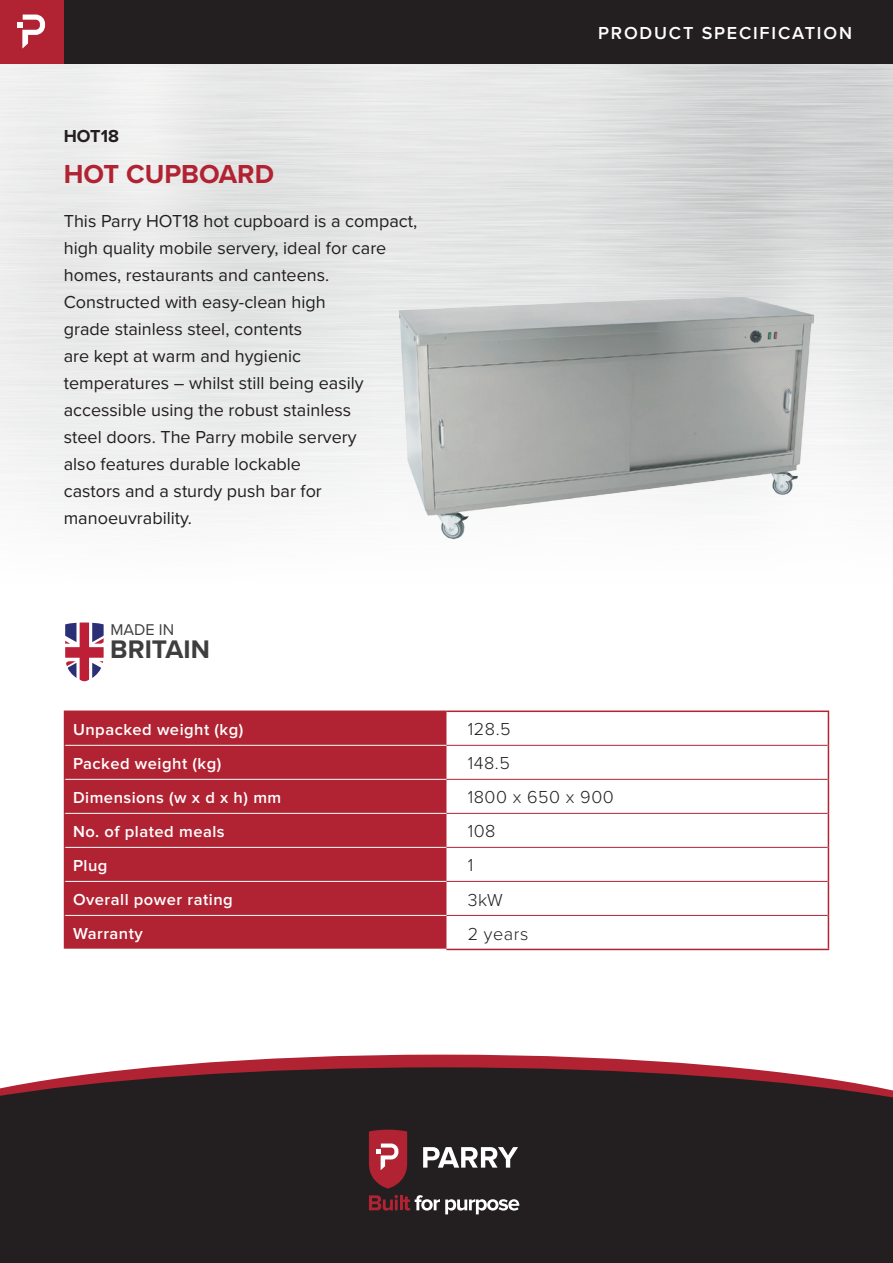
<style>
.page{position:relative;width:893px;height:1263px;background:#fff}
.page>*{position:absolute;margin:0;border:0;box-sizing:border-box;transform-origin:0 0}
.t1{font:700 27px "Proxima Nova";color:#b12332}
.t2{font:700 26.4px "Proxima Nova";color:#3e3e3f}
.t3{font:18px/27px "Proxima Nova";color:#231f20}
.t4{font:300 18px "Proxima Nova";letter-spacing:.03em;color:#231f20}
.t5{font:600 18px "Proxima Nova";letter-spacing:.1em;color:#fff}
.t6{font:700 18px "Proxima Nova";color:#231f20}
.t7{font:600 16.5px "Proxima Nova";letter-spacing:.03em;color:#fff}
.t8{font:16.2px "Proxima Nova";color:#3e3e3f}
</style>
<div class="page">
<div style="left:0;top:1100px;width:893px;height:163px;background:#231f20"></div>
<svg style="left:0;top:1054px;width:893px;height:46px"></svg>
<div style="left:65px;top:712px;width:381px;height:237px;background:#b12332"></div>
<hr style="left:64px;top:710px;width:382px;height:2px;background:#b12332">
<hr style="left:64px;top:712px;width:1px;height:33px;background:#b12332">
<hr style="left:446px;top:710px;width:383px;height:2px;background:#b12332">
<hr style="left:828px;top:712px;width:1px;height:33px;background:#b12332">
<hr style="left:64px;top:745px;width:1px;height:34px;background:#b12332">
<hr style="left:828px;top:745px;width:1px;height:34px;background:#b12332">
<hr style="left:64px;top:779px;width:1px;height:34px;background:#b12332">
<hr style="left:828px;top:779px;width:1px;height:34px;background:#b12332">
<hr style="left:64px;top:813px;width:1px;height:34px;background:#b12332">
<hr style="left:828px;top:813px;width:1px;height:34px;background:#b12332">
<hr style="left:64px;top:847px;width:1px;height:34px;background:#b12332">
<hr style="left:828px;top:847px;width:1px;height:34px;background:#b12332">
<hr style="left:64px;top:881px;width:1px;height:34px;background:#b12332">
<hr style="left:828px;top:881px;width:1px;height:34px;background:#b12332">
<hr style="left:64px;top:915px;width:1px;height:34px;background:#b12332">
<hr style="left:828px;top:915px;width:1px;height:34px;background:#b12332">
<hr style="left:65px;top:745px;width:381px;height:1px;background:#fff">
<hr style="left:65px;top:779px;width:381px;height:1px;background:#fff">
<hr style="left:65px;top:813px;width:381px;height:1px;background:#fff">
<hr style="left:65px;top:847px;width:381px;height:1px;background:#fff">
<hr style="left:65px;top:881px;width:381px;height:1px;background:#fff">
<hr style="left:65px;top:915px;width:381px;height:1px;background:#fff">
<hr style="left:446px;top:745px;width:382px;height:1px;background:#b12332">
<hr style="left:446px;top:779px;width:382px;height:1px;background:#b12332">
<hr style="left:446px;top:813px;width:382px;height:1px;background:#b12332">
<hr style="left:446px;top:847px;width:382px;height:1px;background:#b12332">
<hr style="left:446px;top:881px;width:382px;height:1px;background:#b12332">
<hr style="left:446px;top:915px;width:382px;height:1px;background:#b12332">
<hr style="left:446px;top:949px;width:383px;height:1px;background:#b12332">
<div style="left:0;top:0;width:893px;height:64px;background:#231f20"></div>
<div style="left:0;top:0;width:64px;height:64px;background:#b12332"></div>
<svg style="left:17px;top:15px;width:28px;height:33px"></svg>
<svg style="left:423px;top:1147px;width:95px;height:20px"></svg>
<svg style="left:369px;top:1130px;width:38px;height:58px;background:#a93844"></svg>
<svg style="left:369px;top:1195px;width:150px;height:19px"></svg>
<svg style="left:65px;top:622px;width:39px;height:59px"></svg>
<img style="left:366px;top:269px;width:465px;height:272px">
<p class="t6" style="left:64px;top:125px;width:57px">HOT18</p>
<p class="t1" style="left:64px;top:158px;width:212px">HOT CUPBOARD</p>
<p class="t3" style="left:64px;top:208px;width:355px">This Parry HOT18 hot cupboard is a compact, high quality mobile servery, ideal for care homes, restaurants and canteens.<br>Constructed with easy-clean high<br>grade stainless steel, contents<br>are kept at warm and hygienic<br>temperatures – whilst still being easily accessible using the robust stainless<br>steel doors. The Parry mobile servery<br>also features durable lockable<br>castors and a sturdy push bar for manoeuvrability.</p>
<p class="t8" style="left:111px;top:620px;width:65px">MADE IN</p>
<p class="t2" style="left:110px;top:633px;width:101px">BRITAIN</p>
<p class="t5" style="left:598px;top:24px;width:255px">PRODUCT SPECIFICATION</p>
<p class="t7" style="left:73px;top:722px;width:172px">Unpacked weight (kg)</p>
<p class="t4" style="left:468px;top:721px;width:44px">128.5</p>
<p class="t7" style="left:73px;top:756px;width:150px">Packed weight (kg)</p>
<p class="t4" style="left:468px;top:755px;width:44px">148.5</p>
<p class="t7" style="left:73px;top:790px;width:210px">Dimensions (w x d x h) mm</p>
<p class="t4" style="left:468px;top:789px;width:148px">1800 x 650 x 900</p>
<p class="t7" style="left:73px;top:824px;width:153px">No. of plated meals</p>
<p class="t4" style="left:468px;top:823px;width:29px">108</p>
<p class="t7" style="left:73px;top:858px;width:36px">Plug</p>
<p class="t4" style="left:468px;top:857px;width:7px">1</p>
<p class="t7" style="left:73px;top:892px;width:161px">Overall power rating</p>
<p class="t4" style="left:468px;top:891px;width:37px">3kW</p>
<p class="t7" style="left:73px;top:926px;width:71px">Warranty</p>
<p class="t4" style="left:468px;top:925px;width:62px">2 years</p>
</div>
